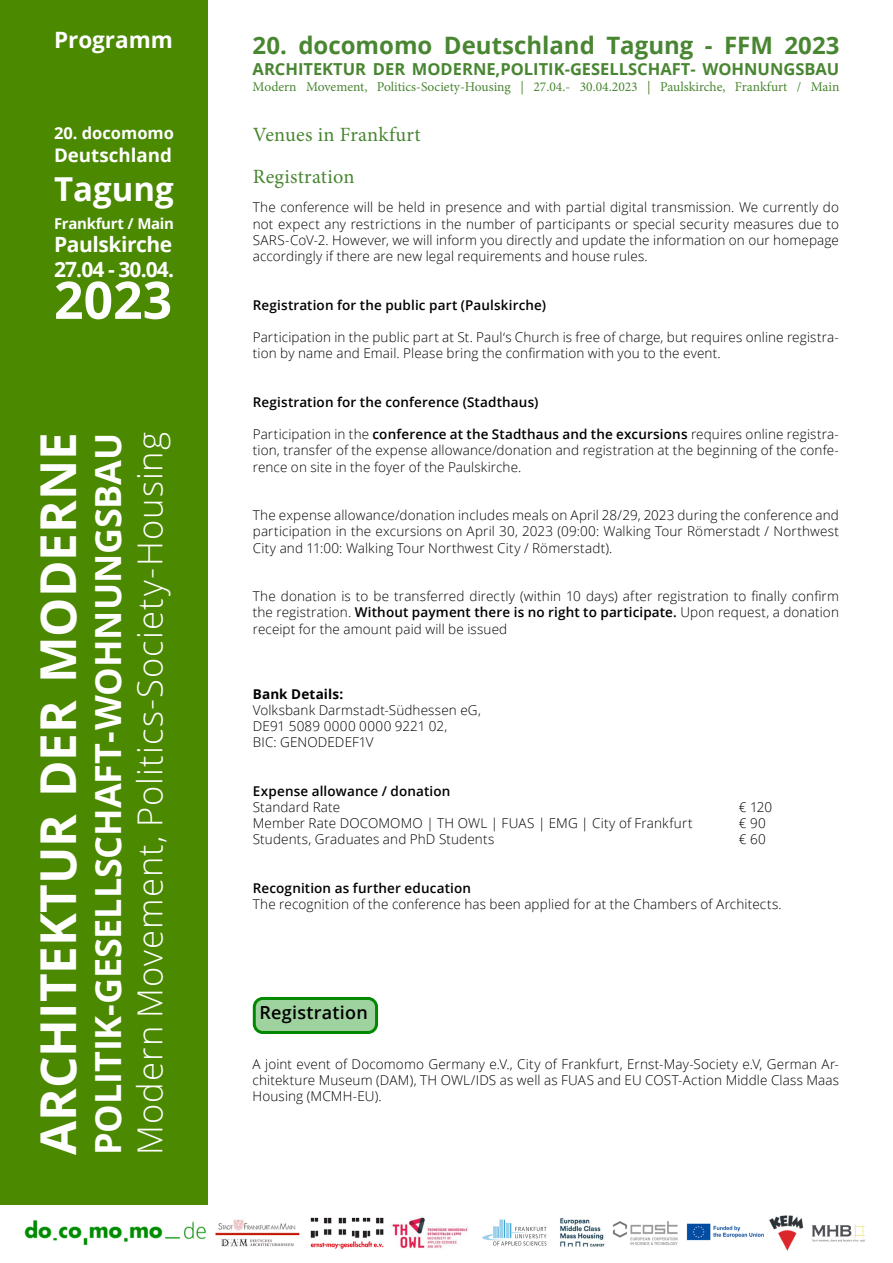
<style>
.page{position:relative;width:893px;height:1263px;background:#fff}
.page>*{position:absolute;margin:0;border:0;box-sizing:border-box;transform-origin:0 0}
.t1{font:700 51.75px "Open Sans";color:#fff}
.t2{font:700 49.5px "Open Sans";color:#fff}
.t3{font:700 36px "Open Sans";letter-spacing:-.005em;color:#fff}
.t4{font:300 34.5px "Open Sans";letter-spacing:.03em;color:#fff}
.t5{font:700 33px "Open Sans";color:#fff}
.t6{font:700 24px "Open Sans";color:#498632}
.t7{font:700 22.5px "Open Sans";color:#fff}
.t8{font:700 21px/25.2px "Open Sans";letter-spacing:-.02em;color:#fff}
.t9{font:20.25px "Minion Pro";letter-spacing:.015em;color:#498632}
.t10{font:700 18.75px "Open Sans";color:#fff}
.t11{font:600 18px "Open Sans";letter-spacing:.015em;color:#000}
.t12{font:700 16.5px "Open Sans";color:#498632}
.t13{font:700 16.5px "Open Sans";color:#fff}
.t14{font:700 15px "Open Sans";letter-spacing:-.02em;color:#fff}
.t15{font:300 13.5px/16.2px "Open Sans";letter-spacing:.01em;color:#000;text-align:justify}
.t16{font:600 13.5px "Open Sans";letter-spacing:.01em;color:#000}
.t17{font:13.5px "Minion Pro";color:#498632}
.t18{font:700 13.5px "Open Sans";letter-spacing:.015em;color:#000}
.s1{font-weight:600}
</style>
<div class="page">
<div style="left:0;top:0;width:208px;height:1204px;background:#4b8900"></div>
<img style="left:24px;top:1220px;width:182px;height:26px">
<img style="left:215px;top:1219px;width:85px;height:28px">
<img style="left:310px;top:1217px;width:74px;height:32px">
<img style="left:392px;top:1216px;width:76px;height:33px">
<img style="left:482px;top:1219px;width:65px;height:27px">
<img style="left:686px;top:1223px;width:78px;height:18px">
<img style="left:560px;top:1218px;width:45px;height:29px">
<img style="left:769px;top:1215px;width:35px;height:36px">
<img style="left:812px;top:1223px;width:54px;height:19px">
<img style="left:612px;top:1221px;width:66px;height:24px">
<div style="left:254px;top:998px;width:123px;height:34px;background:#9ed29e;border-radius:9px"></div>
<div style="left:253px;top:997px;width:125px;height:37px;border:3px solid #008900;border-radius:9px"></div>
<h3 class="t7" style="left:54px;top:24px;width:120px">Programm</h3>
<p class="t13" style="left:54px;top:121px;width:122px">20. docomomo</p>
<h3 class="t10" style="left:54px;top:142px;width:119px">Deutschland</h3>
<h3 class="t5" style="left:54px;top:166px;width:121px">Tagung</h3>
<p class="t14" style="left:54px;top:213px;width:122px">Frankfurt / Main</p>
<h3 class="t8" style="left:54px;top:231px;width:122px">Paulskirche<br>27.04 - 30.04.</h3>
<h1 class="t1" style="left:54px;top:264px;width:120px">2023</h1>
<h2 class="t2" style="left:23px;top:1155px;width:724px;rotate:-90deg">ARCHITEKTUR DER MODERNE</h2>
<h3 class="t3" style="left:83px;top:1155px;width:724px;rotate:-90deg">POLITIK-GESELLSCHAFT- WOHNUNGSBAU</h3>
<h3 class="t4" style="left:126px;top:1155px;width:724px;rotate:-90deg">Modern Movement, Politics-Society-Housing</h3>
<h3 class="t6" style="left:253px;top:29px;width:588px">20. docomomo Deutschland Tagung - FFM 2023</h3>
<p class="t12" style="left:253px;top:57px;width:588px">ARCHITEKTUR DER MODERNE,POLITIK-GESELLSCHAFT- WOHNUNGSBAU</p>
<p class="t17" style="left:253px;top:78px;width:588px">Modern Movement, Politics-Society-Housing | 27.04.- 30.04.2023 | Paulskirche, Frankfurt / Main</p>
<h3 class="t9" style="left:253px;top:121px;width:169px">Venues in Frankfurt</h3>
<h3 class="t9" style="left:253px;top:163px;width:103px">Registration</h3>
<p class="t15" style="left:253px;top:199px;width:588px">The conference will be held in presence and with partial digital transmission. We currently do not expect any restrictions in the number of participants or special security measures due to SARS-CoV-2. However, we will inform you directly and update the information on our homepage accordingly if there are new legal requirements and house rules.</p>
<p class="t16" style="left:253px;top:295px;width:295px">Registration for the public part (Paulskirche)</p>
<p class="t15" style="left:253px;top:329px;width:588px">Participation in the public part at St. Paul‘s Church is free of charge, but requires online registra&shy;tion by name and Email. Please bring the confirmation with you to the event.</p>
<p class="t16" style="left:253px;top:393px;width:287px">Registration for the conference (Stadthaus)</p>
<p class="t15" style="left:253px;top:426px;width:588px">Participation in the <span class="s1">conference at the Stadthaus and the excursions</span> requires online registra&shy;tion, transfer of the expense allowance/donation and registration at the beginning of the confe&shy;rence on site in the foyer of the Paulskirche.</p>
<p class="t15" style="left:253px;top:507px;width:588px">The expense allowance/donation includes meals on April 28/29, 2023 during the conference and participation in the excursions on April 30, 2023 (09:00: Walking Tour Römerstadt / Northwest City and 11:00: Walking Tour Northwest City / Römerstadt).</p>
<p class="t15" style="left:253px;top:588px;width:588px">The donation is to be transferred directly (within 10 days) after registration to finally confirm the registration. <span class="s1">Without payment there is no right to participate.</span> Upon request, a donation receipt for the amount paid will be issued</p>
<p class="t18" style="left:253px;top:684px;width:92px">Bank Details:</p>
<p class="t15" style="left:253px;top:701px;width:230px;text-align:left">Volksbank Darmstadt-Südhessen eG,<br>DE91 5089 0000 0000 9221 02,<br>BIC: GENODEDEF1V</p>
<p class="t16" style="left:253px;top:781px;width:199px">Expense allowance / donation</p>
<p class="t15" style="left:253px;top:798px;width:89px">Standard Rate</p>
<p class="t15" style="left:739px;top:798px;width:35px">€ 120</p>
<p class="t15" style="left:253px;top:815px;width:441px">Member Rate DOCOMOMO | TH OWL | FUAS | EMG | City of Frankfurt</p>
<p class="t15" style="left:739px;top:815px;width:28px">€ 90</p>
<p class="t15" style="left:253px;top:831px;width:243px">Students, Graduates and PhD Students</p>
<p class="t15" style="left:739px;top:831px;width:28px">€ 60</p>
<p class="t16" style="left:253px;top:879px;width:220px">Recognition as further education</p>
<p class="t15" style="left:253px;top:896px;width:530px">The recognition of the conference has been applied for at the Chambers of Architects.</p>
<h3 class="t11" style="left:260px;top:1000px;width:110px">Registration</h3>
<p class="t15" style="left:253px;top:1055px;width:588px">A joint event of Docomomo Germany e.V., City of Frankfurt, Ernst-May-Society e.V, German Ar&shy;chitekture Museum (DAM), TH OWL/IDS as well as FUAS and EU COST-Action Middle Class Maas Housing (MCMH-EU).</p>
</div>
